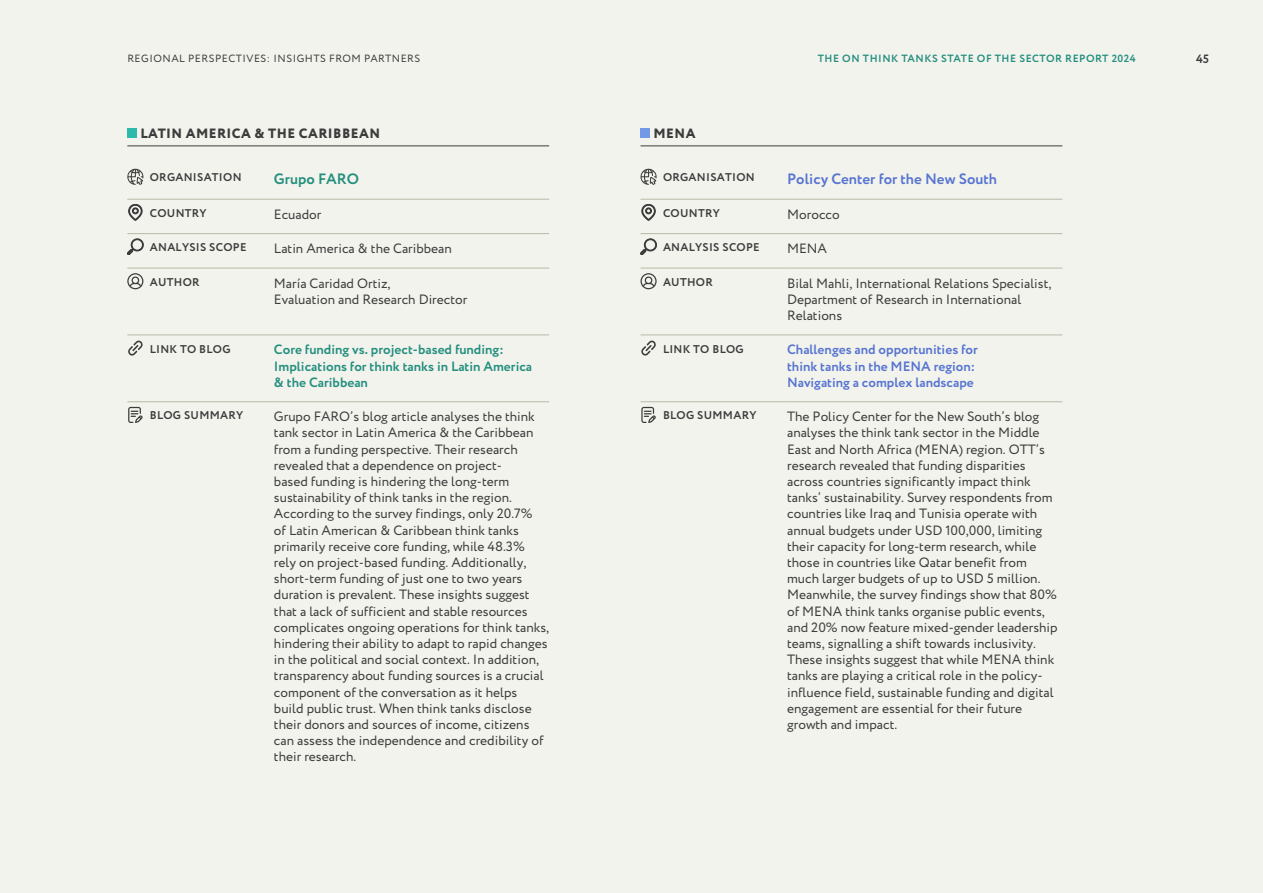
<style>
.page{position:relative;width:1263px;height:893px;background:#f3f3ed}
.page>*{position:absolute;margin:0;border:0;box-sizing:border-box;transform-origin:0 0}
.t1{font:700 15px "Circe";color:#5775d1}
.t2{font:700 15px "Circe";color:#248f7f}
.t3{font:13.5px/16.2px "Circe";color:#3c3c3d}
.t4{font:700 13.5px/16.2px "Circe";color:#248f7f}
.t5{font:700 13.5px/16.2px "Circe";color:#5775d1}
.t6{font:800 13.5px "Circe";letter-spacing:.035em;color:#3c3c3d}
.t7{font:700 12px "Circe";color:#3c3c3d}
.t8{font:700 11.25px "Circe";letter-spacing:.025em;color:#3c3c3d}
.t9{font:10.5px "Circe";color:#3c3c3d}
.t10{font:700 10.5px "Circe";letter-spacing:.05em;color:#248f7f}
</style>
<div class="page">
<hr style="left:127px;top:145px;width:422px;height:1px;background:#3c3c3d">
<div style="left:127px;top:128px;width:10px;height:10px;background:#2ebaab"></div>
<hr style="left:640px;top:145px;width:422px;height:1px;background:#3c3c3d">
<div style="left:640px;top:128px;width:10px;height:10px;background:#7399e6"></div>
<hr style="left:127px;top:233px;width:147px;height:1px;background:#b8b8a8">
<hr style="left:274px;top:233px;width:275px;height:1px;background:#b8b8a8">
<hr style="left:127px;top:268px;width:147px;height:1px;background:#b8b8a8">
<hr style="left:274px;top:268px;width:275px;height:1px;background:#b8b8a8">
<hr style="left:127px;top:335px;width:147px;height:1px;background:#b8b8a8">
<hr style="left:274px;top:335px;width:275px;height:1px;background:#b8b8a8">
<hr style="left:127px;top:401px;width:147px;height:1px;background:#b8b8a8">
<hr style="left:274px;top:401px;width:275px;height:1px;background:#b8b8a8">
<hr style="left:127px;top:199px;width:147px;height:1px;background:#b8b8a8">
<hr style="left:274px;top:199px;width:275px;height:1px;background:#b8b8a8">
<svg style="left:127px;top:169px;width:16px;height:16px"></svg>
<svg style="left:129px;top:204px;width:13px;height:16px"></svg>
<svg style="left:127px;top:239px;width:16px;height:16px"></svg>
<svg style="left:127px;top:273px;width:16px;height:16px"></svg>
<svg style="left:128px;top:341px;width:15px;height:15px"></svg>
<svg style="left:128px;top:407px;width:15px;height:16px"></svg>
<hr style="left:787px;top:233px;width:275px;height:1px;background:#b8b8a8">
<hr style="left:787px;top:268px;width:275px;height:1px;background:#b8b8a8">
<hr style="left:787px;top:335px;width:275px;height:1px;background:#b8b8a8">
<hr style="left:640px;top:233px;width:147px;height:1px;background:#b8b8a8">
<hr style="left:640px;top:268px;width:147px;height:1px;background:#b8b8a8">
<hr style="left:640px;top:335px;width:147px;height:1px;background:#b8b8a8">
<hr style="left:640px;top:401px;width:147px;height:1px;background:#b8b8a8">
<hr style="left:640px;top:199px;width:147px;height:1px;background:#b8b8a8">
<hr style="left:787px;top:199px;width:275px;height:1px;background:#b8b8a8">
<hr style="left:787px;top:401px;width:275px;height:1px;background:#b8b8a8">
<svg style="left:640px;top:169px;width:17px;height:16px"></svg>
<svg style="left:642px;top:204px;width:13px;height:16px"></svg>
<svg style="left:640px;top:239px;width:17px;height:16px"></svg>
<svg style="left:640px;top:273px;width:17px;height:16px"></svg>
<svg style="left:641px;top:341px;width:15px;height:15px"></svg>
<svg style="left:641px;top:407px;width:15px;height:16px"></svg>
<p class="t9" style="left:127px;top:52px;width:16px">Regional</p>
<p class="t9" style="left:188px;top:52px;width:8px">perspectives</p>
<p class="t9" style="left:267px;top:52px;width:19px">: Insights</p>
<p class="t9" style="left:329px;top:52px;width:9px">from</p>
<p class="t9" style="left:364px;top:52px;width:8px">partners</p>
<p class="t10" style="left:818px;top:51px;width:319px">THE ON THINK TANKS STATE OF THE SECTOR REPORT 2024</p>
<p class="t7" style="left:1196px;top:51px;width:14px">45</p>
<p class="t6" style="left:140px;top:124px;width:241px">LATIN AMERICA &amp; THE CARIBBEAN</p>
<p class="t6" style="left:653px;top:124px;width:43px">MENA</p>
<p class="t8" style="left:150px;top:170px;width:93px">ORGANISATION</p>
<p class="t2" style="left:274px;top:169px;width:87px">Grupo FARO</p>
<p class="t8" style="left:150px;top:206px;width:58px">COUNTRY</p>
<p class="t3" style="left:274px;top:206px;width:49px">Ecuador</p>
<p class="t8" style="left:150px;top:240px;width:98px">ANALYSIS SCOPE</p>
<p class="t3" style="left:274px;top:241px;width:179px">Latin America &amp; the Caribbean</p>
<p class="t8" style="left:150px;top:274px;width:51px">AUTHOR</p>
<p class="t3" style="left:274px;top:275px;width:195px">María Caridad Ortiz,<br>Evaluation and Research Director</p>
<p class="t8" style="left:663px;top:170px;width:93px">ORGANISATION</p>
<p class="t1" style="left:787px;top:169px;width:211px">Policy Center for the New South</p>
<p class="t8" style="left:663px;top:206px;width:58px">COUNTRY</p>
<p class="t3" style="left:787px;top:206px;width:54px">Morocco</p>
<p class="t8" style="left:663px;top:240px;width:98px">ANALYSIS SCOPE</p>
<p class="t3" style="left:787px;top:241px;width:42px">MENA</p>
<p class="t8" style="left:663px;top:274px;width:51px">AUTHOR</p>
<p class="t3" style="left:787px;top:275px;width:266px">Bilal Mahli, International Relations Specialist,<br>Department of Research in International<br>Relations</p>
<p class="t8" style="left:663px;top:341px;width:82px">LINK TO BLOG</p>
<p class="t5" style="left:787px;top:342px;width:192px">Challenges and opportunities for think tanks in the MENA region:<br>Navigating a complex landscape</p>
<p class="t8" style="left:663px;top:408px;width:95px">BLOG SUMMARY</p>
<p class="t3" style="left:787px;top:409px;width:272px">The Policy Center for the New South’s blog analyses the think tank sector in the Middle East and North Africa (MENA) region. OTT’s research revealed that funding disparities across countries significantly impact think tanks’ sustainability. Survey respondents from countries like Iraq and Tunisia operate with annual budgets under USD 100,000, limiting their capacity for long-term research, while those in countries like Qatar benefit from much larger budgets of up to USD 5 million.<br>Meanwhile, the survey findings show that 80% of MENA think tanks organise public events, and 20% now feature mixed-gender leadership teams, signalling a shift towards inclusivity.<br>These insights suggest that while MENA think tanks are playing a critical role in the policy&shy;influence field, sustainable funding and digital engagement are essential for their future growth and impact.</p>
<p class="t8" style="left:150px;top:341px;width:82px">LINK TO BLOG</p>
<p class="t4" style="left:274px;top:342px;width:260px">Core funding vs. project-based funding:<br>Implications for think tanks in Latin America &amp; the Caribbean</p>
<p class="t8" style="left:150px;top:408px;width:95px">BLOG SUMMARY</p>
<p class="t3" style="left:274px;top:409px;width:277px">Grupo FARO’s blog article analyses the think tank sector in Latin America &amp; the Caribbean from a funding perspective. Their research revealed that a dependence on project-<br>based funding is hindering the long-term sustainability of think tanks in the region.<br>According to the survey findings, only 20.7%<br>of Latin American &amp; Caribbean think tanks primarily receive core funding, while 48.3% rely on project-based funding. Additionally, short-term funding of just one to two years duration is prevalent. These insights suggest that a lack of sufficient and stable resources complicates ongoing operations for think tanks, hindering their ability to adapt to rapid changes in the political and social context. In addition, transparency about funding sources is a crucial component of the conversation as it helps build public trust. When think tanks disclose their donors and sources of income, citizens can assess the independence and credibility of their research.</p>
</div>
